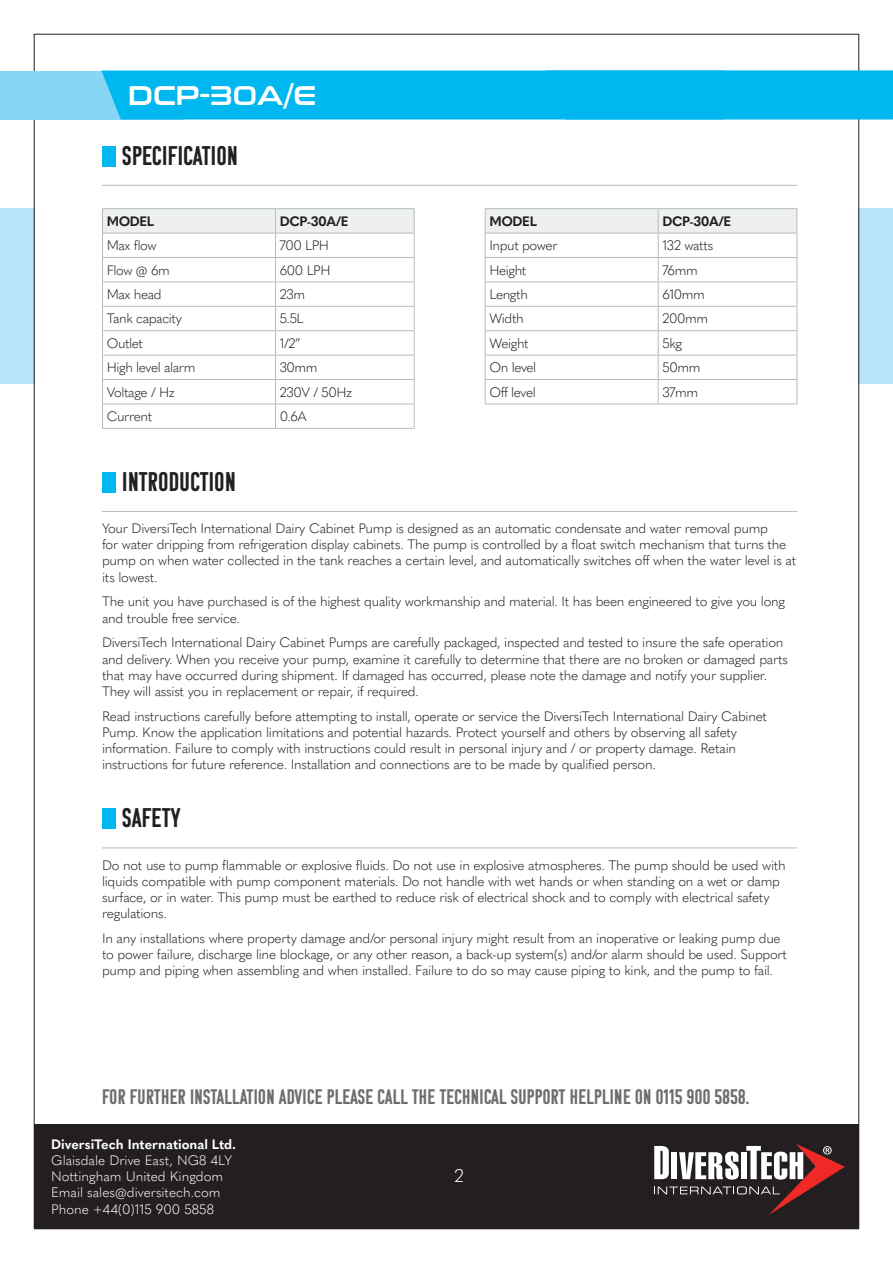
<style>
.page{position:relative;width:893px;height:1263px;background:#fff}
.page>*{position:absolute;margin:0;border:0;box-sizing:border-box;transform-origin:0 0}
.t1{font:27px "Komu B";letter-spacing:.02em;color:#231f20}
.t2{font:26.85px "Conthrax Sb";color:#fff}
.t3{font:21px "Komu B";letter-spacing:.02em;color:#6c6d70}
.t4{font:300 18px "Quasimoda";color:#fff}
.t5{font:300 13.5px/16.2px "Quasimoda";letter-spacing:-.02em;color:#231f20}
.t6{font:300 13.5px/16.2px "Quasimoda";color:#fff}
.t7{font:700 13.5px "Quasimoda";letter-spacing:-.03em;color:#231f20}
.t8{font:700 13.5px "Quasimoda";color:#fff}
</style>
<div class="page">
<div style="left:0;top:208px;width:34px;height:176px;background:#b9e4f9"></div>
<div style="left:859px;top:208px;width:34px;height:176px;background:#b9e4f9"></div>
<div style="left:0;top:71px;width:183px;height:48px;background:#86d6f6"></div>
<div style="left:101px;top:70px;width:792px;height:50px;background:#00b7ef"></div>
<div style="left:34px;top:1124px;width:825px;height:105px;background:#231f20"></div>
<hr style="left:102px;top:185px;width:695px;height:1px;background:#b6bcbe">
<hr style="left:102px;top:511px;width:695px;height:1px;background:#b6bcbe">
<hr style="left:102px;top:848px;width:695px;height:1px;background:#b6bcbe">
<hr style="left:102px;top:208px;width:173px;height:1px;background:#b6bcbe">
<hr style="left:275px;top:208px;width:140px;height:1px;background:#b6bcbe">
<svg style="left:102px;top:209px;width:313px;height:219px"></svg>
<hr style="left:102px;top:428px;width:173px;height:1px;background:#b6bcbe">
<hr style="left:275px;top:428px;width:140px;height:1px;background:#b6bcbe">
<hr style="left:485px;top:208px;width:173px;height:1px;background:#b6bcbe">
<hr style="left:658px;top:208px;width:139px;height:1px;background:#b6bcbe">
<svg style="left:485px;top:209px;width:312px;height:195px"></svg>
<hr style="left:485px;top:404px;width:173px;height:1px;background:#b6bcbe">
<hr style="left:658px;top:404px;width:139px;height:1px;background:#b6bcbe">
<svg style="left:654px;top:1144px;width:191px;height:71px"></svg>
<div style="left:102px;top:146px;width:14px;height:20px;background:#00b7ef"></div>
<div style="left:102px;top:472px;width:14px;height:20px;background:#00b7ef"></div>
<div style="left:102px;top:809px;width:14px;height:20px;background:#00b7ef"></div>
<h2 class="t2" style="left:128px;top:75px;width:190px">DCP-30A/E</h2>
<h1 class="t1" style="left:122px;top:141px;width:117px">SPECIFICATION</h1>
<p class="t7" style="left:107px;top:210px;width:49px">MODEL</p>
<p class="t7" style="left:280px;top:210px;width:70px">DCP-30A/E</p>
<p class="t5" style="left:107px;top:236px;width:52px">Max flow</p>
<p class="t5" style="left:280px;top:236px;width:51px">700 LPH</p>
<p class="t5" style="left:107px;top:261px;width:65px">Flow @ 6m</p>
<p class="t5" style="left:280px;top:261px;width:52px">600 LPH</p>
<p class="t5" style="left:107px;top:285px;width:56px">Max head</p>
<p class="t5" style="left:280px;top:285px;width:27px">23m</p>
<p class="t5" style="left:107px;top:310px;width:77px">Tank capacity</p>
<p class="t5" style="left:280px;top:310px;width:25px">5.5L</p>
<p class="t5" style="left:107px;top:334px;width:38px">Outlet</p>
<p class="t5" style="left:280px;top:334px;width:23px">1/2”</p>
<p class="t5" style="left:107px;top:358px;width:90px">High level alarm</p>
<p class="t5" style="left:280px;top:358px;width:39px">30mm</p>
<p class="t5" style="left:107px;top:383px;width:70px">Voltage / Hz</p>
<p class="t5" style="left:280px;top:383px;width:74px">230V / 50Hz</p>
<p class="t5" style="left:107px;top:407px;width:47px">Current</p>
<p class="t5" style="left:280px;top:407px;width:28px">0.6A</p>
<h1 class="t1" style="left:122px;top:467px;width:115px">INTRODUCTION</h1>
<p class="t7" style="left:489px;top:210px;width:49px">MODEL</p>
<p class="t7" style="left:662px;top:210px;width:70px">DCP-30A/E</p>
<p class="t5" style="left:489px;top:236px;width:70px">Input power</p>
<p class="t5" style="left:662px;top:236px;width:52px">132 watts</p>
<p class="t5" style="left:489px;top:261px;width:39px">Height</p>
<p class="t5" style="left:662px;top:261px;width:37px">76mm</p>
<p class="t5" style="left:489px;top:285px;width:40px">Length</p>
<p class="t5" style="left:662px;top:285px;width:44px">610mm</p>
<p class="t5" style="left:489px;top:310px;width:36px">Width</p>
<p class="t5" style="left:662px;top:310px;width:47px">200mm</p>
<p class="t5" style="left:489px;top:334px;width:41px">Weight</p>
<p class="t5" style="left:662px;top:334px;width:21px">5kg</p>
<p class="t5" style="left:489px;top:358px;width:48px">On level</p>
<p class="t5" style="left:662px;top:358px;width:39px">50mm</p>
<p class="t5" style="left:489px;top:383px;width:48px">Off level</p>
<p class="t5" style="left:662px;top:383px;width:37px">37mm</p>
<p class="t5" style="left:102px;top:519px;width:696px">Your DiversiTech International Dairy Cabinet Pump is designed as an automatic condensate and water removal pump<br>for water dripping from refrigeration display cabinets. The pump is controlled by a float switch mechanism that turns the pump on when water collected in the tank reaches a certain level, and automatically switches off when the water level is at its lowest.</p>
<p class="t5" style="left:102px;top:593px;width:685px">The unit you have purchased is of the highest quality workmanship and material. It has been engineered to give you long and trouble free service.</p>
<p class="t5" style="left:102px;top:634px;width:688px">DiversiTech International Dairy Cabinet Pumps are carefully packaged, inspected and tested to insure the safe operation and delivery. When you receive your pump, examine it carefully to determine that there are no broken or damaged parts that may have occurred during shipment. If damaged has occurred, please note the damage and notify your supplier.<br>They will assist you in replacement or repair, if required.</p>
<p class="t5" style="left:102px;top:707px;width:666px">Read instructions carefully before attempting to install, operate or service the DiversiTech International Dairy Cabinet Pump. Know the application limitations and potential hazards. Protect yourself and others by observing all safety information. Failure to comply with instructions could result in personal injury and / or property damage. Retain instructions for future reference. Installation and connections are to be made by qualified person.</p>
<h1 class="t1" style="left:122px;top:803px;width:60px">SAFETY</h1>
<p class="t5" style="left:102px;top:856px;width:685px">Do not use to pump flammable or explosive fluids. Do not use in explosive atmospheres. The pump should be used with liquids compatible with pump component materials. Do not handle with wet hands or when standing on a wet or damp surface, or in water. This pump must be earthed to reduce risk of electrical shock and to comply with electrical safety regulations.</p>
<p class="t5" style="left:102px;top:929px;width:687px">In any installations where property damage and/or personal injury might result from an inoperative or leaking pump due to power failure, discharge line blockage, or any other reason, a back-up system(s) and/or alarm should be used. Support pump and piping when assembling and when installed. Failure to do so may cause piping to kink, and the pump to fail.</p>
<h3 class="t3" style="left:102px;top:1085px;width:648px">FOR FURTHER INSTALLATION ADVICE PLEASE CALL THE TECHNICAL SUPPORT HELPLINE ON 0115 900 5858.</h3>
<p class="t8" style="left:51px;top:1133px;width:187px">DiversiTech International Ltd.</p>
<p class="t6" style="left:51px;top:1151px;width:183px">Glaisdale Drive East, NG8 4LY<br>Nottingham United Kingdom<br>Email sales@diversitech.com<br>Phone +44(0)115 900 5858</p>
<h3 class="t4" style="left:454px;top:1162px;width:11px">2</h3>
</div>
